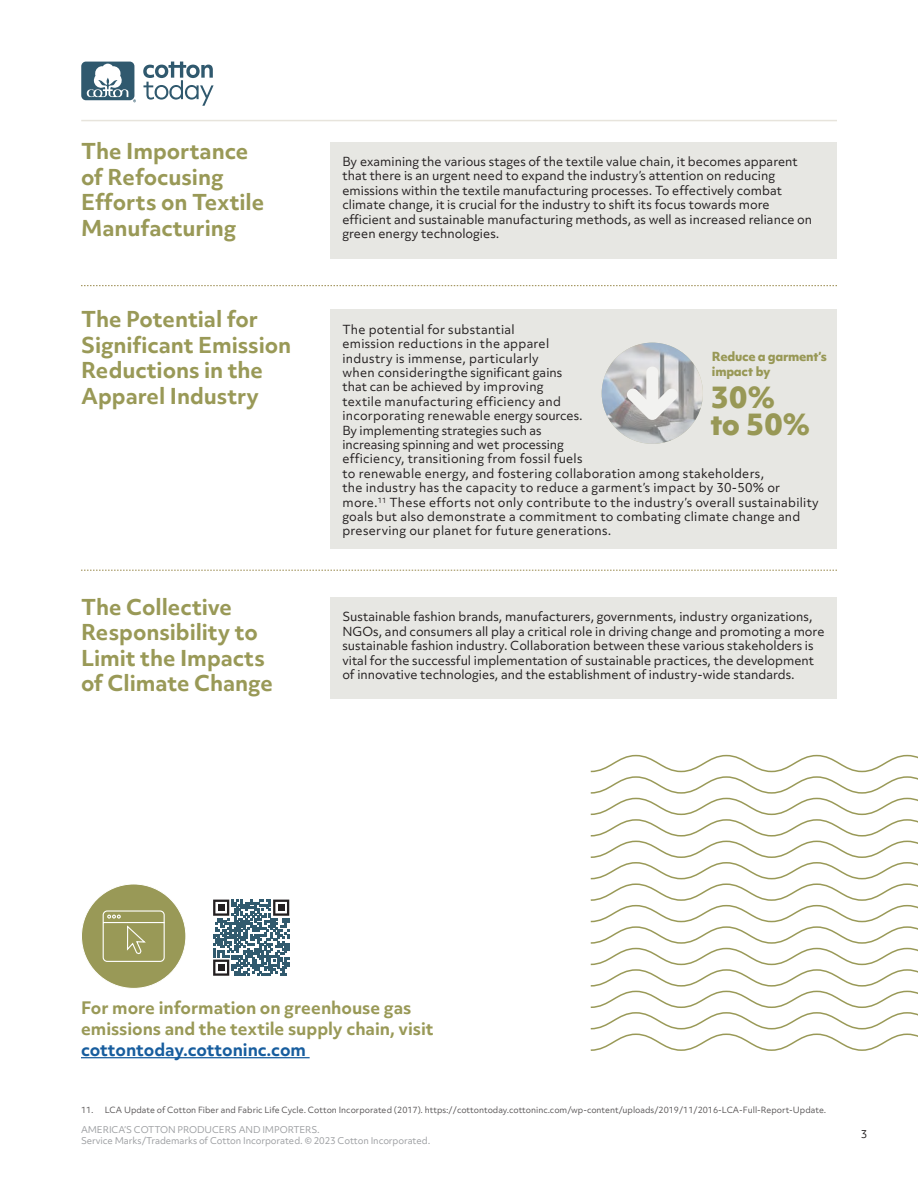
<style>
.page{position:relative;width:918px;height:1188px;background:#fff}
.page>*{position:absolute;margin:0;border:0;box-sizing:border-box;transform-origin:0 0}
.t1{font:800 28.5px/27px "Objektiv Mk 1";color:#989856}
.t2{font:700 21px/25.5px "Objektiv Mk 3";color:#999957}
.t3{font:700 16.5px/21px "Objektiv Mk 3";color:#999957}
.t4{font:700 16.5px "Objektiv Mk 3";color:#175d9e}
.t5{font:12px/14.4px "Objektiv Mk 3";color:#231f20}
.t6{font:12px/14.4px "Objektiv Mk 3";letter-spacing:.02em;color:#231f20}
.t7{font:800 12px/15px "Objektiv Mk 1";letter-spacing:-.02em;color:#989856}
.t8{font:10.5px "Objektiv Mk 3";color:#231f20}
.t9{font:9px/10.8px "Objektiv Mk 3";letter-spacing:-.01em;color:#9d9fa2}
.t10{font:8.25px "Objektiv Mk 3";color:#231f20}
</style>
<div class="page">
<hr style="left:81px;top:120px;width:756px;height:1px;background:#e7e4dc">
<svg style="left:81px;top:62px;width:55px;height:40px"></svg>
<svg style="left:143px;top:62px;width:71px;height:44px"></svg>
<div style="left:331px;top:310px;width:506px;height:239px;background:#e7e7e3"></div>
<svg style="left:602px;top:343px;width:101px;height:101px"></svg>
<svg style="left:590px;top:754px;width:328px;height:297px"></svg>
<div style="left:331px;top:142px;width:506px;height:117px;background:#e7e7e3"></div>
<div style="left:331px;top:597px;width:506px;height:102px;background:#e7e7e3"></div>
<hr style="left:81px;top:1057px;width:229px;height:1px;background:#175d9e">
<svg style="left:81px;top:285px;width:756px;height:1px"></svg>
<svg style="left:81px;top:570px;width:756px;height:1px"></svg>
<div style="left:81px;top:884px;width:105px;height:104px;background:#999957;border-radius:50%"></div>
<svg style="left:102px;top:910px;width:63px;height:52px"></svg>
<svg style="left:213px;top:900px;width:76px;height:76px"></svg>
<h2 class="t2" style="left:81px;top:141px;width:185px">The Importance of Refocusing<br>Efforts on Textile<br>Manufacturing</h2>
<h2 class="t2" style="left:81px;top:309px;width:212px">The Potential for<br>Significant Emission<br>Reductions in the<br>Apparel Industry</h2>
<h2 class="t2" style="left:81px;top:596px;width:194px">The Collective<br>Responsibility to<br>Limit the Impacts of Climate Change</h2>
<p class="t5" style="left:342px;top:155px;width:471px">By examining the various stages of the textile value chain, it becomes apparent that there is an urgent need to expand the industry’s attention on reducing emissions within the textile manufacturing processes. To effectively combat climate change, it is crucial for the industry to shift its focus towards more efficient and sustainable manufacturing methods, as well as increased reliance on green energy technologies.</p>
<p class="t6" style="left:342px;top:323px;width:478px">The potential for substantial<br>emission reductions in the apparel<br>industry is immense, particularly<br>when consideringthe significant gains<br>that can be achieved by improving<br>textile manufacturing efficiency and<br>incorporating renewable energy sources.<br>By implementing strategies such as<br>increasing spinning and wet processing<br>efficiency, transitioning from fossil fuels<br>to renewable energy, and fostering collaboration among stakeholders,<br>the industry has the capacity to reduce a garment’s impact by 30-50% or more.<sup>11</sup> These efforts not only contribute to the industry’s overall sustainability goals but also demonstrate a commitment to combating climate change and preserving our planet for future generations.</p>
<p class="t7" style="left:712px;top:350px;width:116px">Reduce a garment’s impact by</p>
<h1 class="t1" style="left:710px;top:386px;width:102px">30% to 50%</h1>
<p class="t5" style="left:342px;top:611px;width:484px">Sustainable fashion brands, manufacturers, governments, industry organizations, NGOs, and consumers all play a critical role in driving change and promoting a more sustainable fashion industry. Collaboration between these various stakeholders is vital for the successful implementation of sustainable practices, the development of innovative technologies, and the establishment of industry-wide standards.</p>
<h3 class="t3" style="left:81px;top:998px;width:354px">For more information on greenhouse gas emissions and the textile supply chain, visit</h3>
<h3 class="t4" style="left:81px;top:1042px;width:227px">cottontoday.cottoninc.com</h3>
<p class="t10" style="left:81px;top:1107px;width:747px">11. LCA Update of Cotton Fiber and Fabric Life Cycle. Cotton Incorporated (2017). https://cottontoday.cottoninc.com/wp-content/uploads/2019/11/2016-LCA-Full-Report-Update.</p>
<p class="t9" style="left:81px;top:1125px;width:351px">AMERICA’S COTTON PRODUCERS AND IMPORTERS.<br>Service Marks/Trademarks of Cotton Incorporated. © 2023 Cotton Incorporated.</p>
<p class="t8" style="left:861px;top:1130px;width:8px">3</p>
</div>
